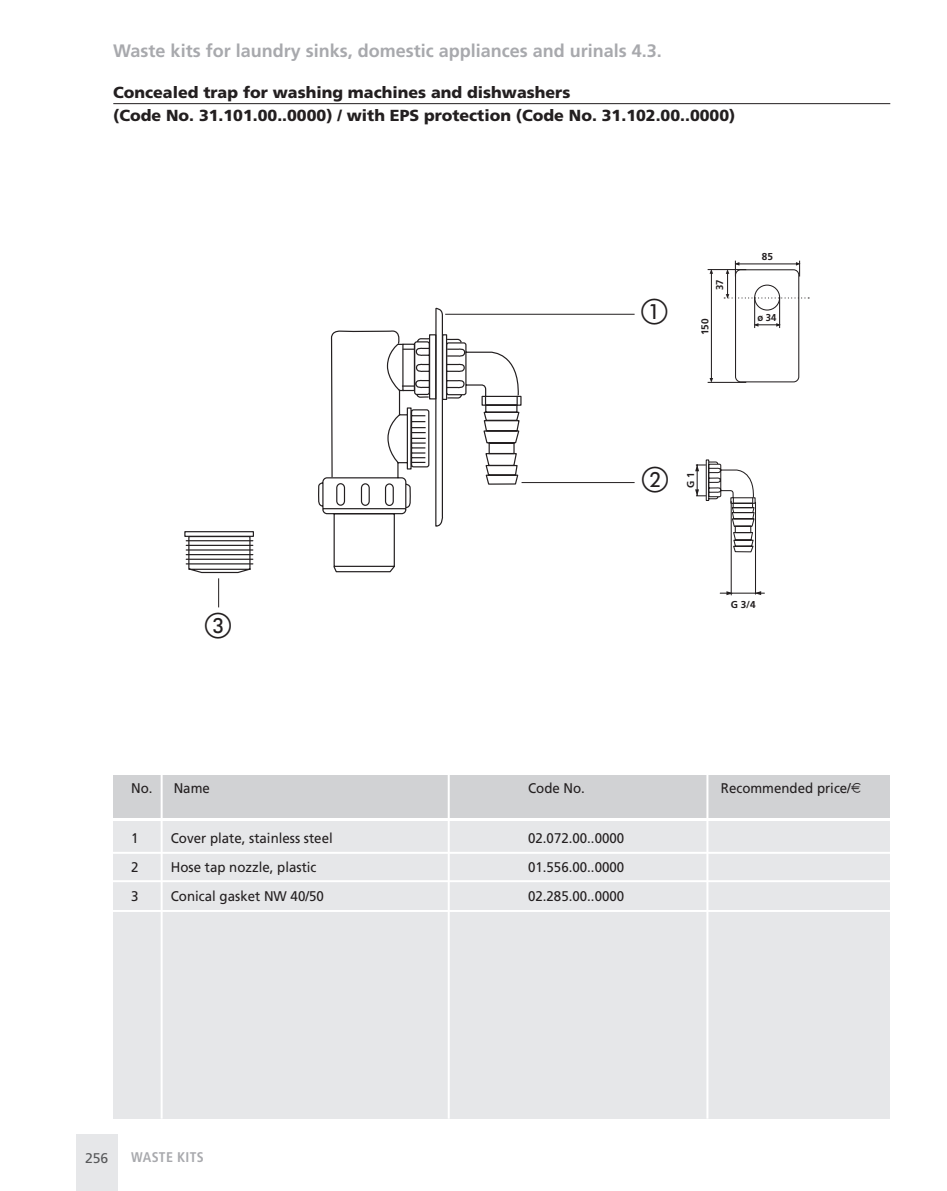
<style>
.page{position:relative;width:947px;height:1191px;background:#fff}
.page>*{position:absolute;margin:0;border:0;box-sizing:border-box;transform-origin:0 0}
.ETÜ-Ringe{font:26.6px "European Pi One";color:#231f20}
.t1{font:700 18px "Frutiger";color:#a8a9ad}
.Warengruppe_II{font:900 16px "Frutiger";color:#231f20}
.Tabelle_ETÜ{font:14px "Frutiger";color:#231f20;scale:.95 1}
.t2{font:700 condensed 14px "Frutiger";letter-spacing:.02em;color:#a8a9ad}
.t3{font:14px "Frutiger";color:#57585a}
.Bemaßung{font:700 10px "Frutiger";color:#231f20}
.Bemaßung-2{font:700 10px "Frutiger";color:#231f20;scale:.95 1}
.s1{font-family:"Euro Collection"}
</style>
<div class="page">
<div style="left:76px;top:1134px;width:41px;height:57px;background:#e6e7e9"></div>
<hr style="left:113px;top:103px;width:777px;height:1px;background:#231f20">
<div style="left:113px;top:775px;width:777px;height:43px;background:#d1d2d4"></div>
<div style="left:113px;top:821px;width:777px;height:297px;background:#e6e7e9"></div>
<hr style="left:161px;top:772px;width:2px;height:346px;background:#fff">
<hr style="left:448px;top:772px;width:2px;height:346px;background:#fff">
<hr style="left:706px;top:772px;width:2px;height:346px;background:#fff">
<svg style="left:318px;top:334px;width:204px;height:239px"></svg>
<svg style="left:434px;top:307px;width:9px;height:220px"></svg>
<svg style="left:516px;top:396px;width:2px;height:9px"></svg>
<svg style="left:330px;top:330px;width:84px;height:148px"></svg>
<hr style="left:186px;top:563px;width:67px;height:1px;background:#231f20">
<hr style="left:186px;top:558px;width:67px;height:2px;background:#231f20">
<hr style="left:186px;top:554px;width:67px;height:1px;background:#231f20">
<hr style="left:186px;top:549px;width:67px;height:1px;background:#231f20">
<hr style="left:186px;top:545px;width:67px;height:1px;background:#231f20">
<hr style="left:186px;top:540px;width:67px;height:1px;background:#231f20">
<div style="left:184px;top:531px;width:70px;height:6px;border:1px solid #231f20"></div>
<div style="left:735px;top:269px;width:64px;height:113px;border:1px solid #231f20;border-radius:5px"></div>
<div style="left:754px;top:284px;width:26px;height:26px;border:1px solid #231f20;border-radius:50%"></div>
<hr style="left:707px;top:269px;width:39px;height:1px;background:#231f20">
<hr style="left:707px;top:382px;width:39px;height:1px;background:#231f20">
<hr style="left:711px;top:271px;width:1px;height:109px;background:#231f20">
<svg style="left:709px;top:378px;width:4px;height:5px"></svg>
<hr style="left:731px;top:501px;width:1px;height:94px;background:#231f20">
<hr style="left:755px;top:502px;width:1px;height:92px;background:#231f20">
<hr style="left:720px;top:592px;width:44px;height:1px;background:#231f20">
<svg style="left:726px;top:591px;width:7px;height:4px"></svg>
<svg style="left:754px;top:591px;width:7px;height:4px"></svg>
<svg style="left:695px;top:459px;width:61px;height:94px"></svg>
<hr style="left:91px;top:852px;width:816px;height:2px;background:#fff">
<hr style="left:91px;top:880px;width:816px;height:2px;background:#fff">
<hr style="left:91px;top:910px;width:816px;height:2px;background:#fff">
<hr style="left:445px;top:314px;width:189px;height:1px;background:#231f20">
<hr style="left:521px;top:482px;width:113px;height:1px;background:#231f20">
<svg style="left:188px;top:535px;width:64px;height:72px"></svg>
<svg style="left:724px;top:261px;width:85px;height:38px"></svg>
<hr style="left:779px;top:297px;width:1px;height:31px;background:#231f20">
<hr style="left:754px;top:297px;width:1px;height:31px;background:#231f20">
<svg style="left:754px;top:323px;width:27px;height:4px"></svg>
<p class="t1" style="left:113px;top:40px;width:550px">Waste kits for laundry sinks, domestic appliances and urinals 4.3.</p>
<p class="Warengruppe_II" style="left:113px;top:82px;width:459px">Concealed trap for washing machines and dishwashers</p>
<p class="Warengruppe_II" style="left:113px;top:106px;width:624px">(Code No. 31.101.00..0000) / with EPS protection (Code No. 31.102.00..0000)</p>
<p class="Bemaßung-2" style="left:714px;top:290px;width:13px;rotate:-90deg">37</p>
<p class="Bemaßung" style="left:699px;top:335px;width:18px;rotate:-90deg">150</p>
<p class="Bemaßung" style="left:762px;top:251px;width:13px">85</p>
<p class="Bemaßung-2" style="left:757px;top:312px;width:22px">ø 34</p>
<p class="ETÜ-Ringe" style="left:642px;top:466px;width:28px">b</p>
<p class="Bemaßung" style="left:685px;top:488px;width:17px;rotate:-90deg">G 1</p>
<p class="ETÜ-Ringe" style="left:205px;top:611px;width:28px">c</p>
<p class="Bemaßung" style="left:731px;top:598px;width:27px">G 3/4</p>
<p class="Tabelle_ETÜ" style="left:131px;top:780px;width:84px">No. Name</p>
<p class="Tabelle_ETÜ" style="left:528px;top:780px;width:61px">Code No.</p>
<p class="Tabelle_ETÜ" style="left:721px;top:780px;width:148px">Recommended price/<span class="s1">E</span></p>
<p class="Tabelle_ETÜ" style="left:131px;top:829px;width:9px">1</p>
<p class="Tabelle_ETÜ" style="left:171px;top:829px;width:172px">Cover plate, stainless steel</p>
<p class="Tabelle_ETÜ" style="left:528px;top:829px;width:103px">02.072.00..0000</p>
<p class="Tabelle_ETÜ" style="left:131px;top:858px;width:9px">2</p>
<p class="Tabelle_ETÜ" style="left:171px;top:858px;width:155px">Hose tap nozzle, plastic</p>
<p class="Tabelle_ETÜ" style="left:528px;top:858px;width:103px">01.556.00..0000</p>
<p class="Tabelle_ETÜ" style="left:131px;top:888px;width:9px">3</p>
<p class="Tabelle_ETÜ" style="left:171px;top:888px;width:163px">Conical gasket NW 40/50</p>
<p class="Tabelle_ETÜ" style="left:528px;top:888px;width:103px">02.285.00..0000</p>
<p class="t3" style="left:85px;top:1149px;width:25px">256</p>
<p class="t2" style="left:131px;top:1149px;width:74px">WASTE KITS</p>
</div>
